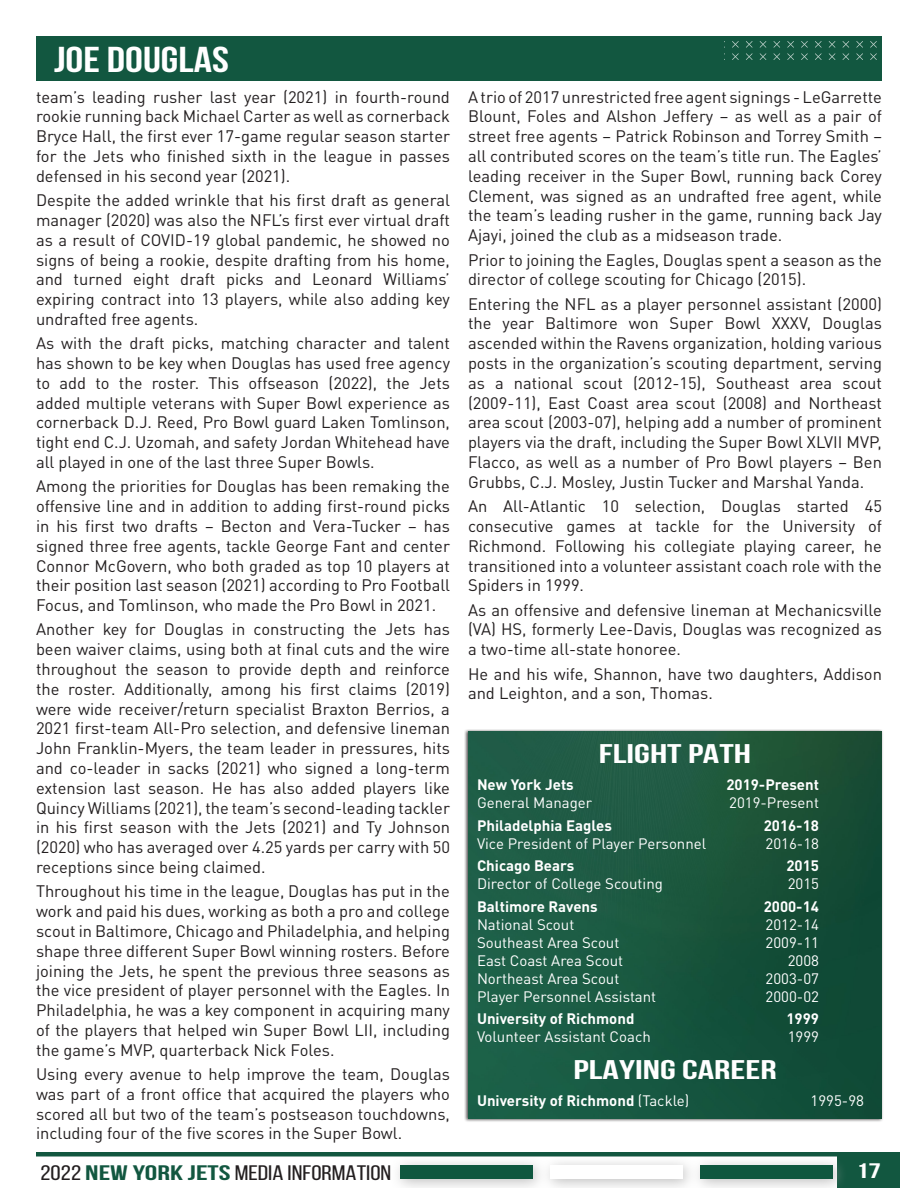
<style>
.page{position:relative;width:918px;height:1188px;background:#fff}
.page>*{position:absolute;margin:0;border:0;box-sizing:border-box;transform-origin:0 0}
.t1{font:700 36px "Bebas Neue";color:#fff;scale:1.25 1}
._18pt_Bebas_Bold_BOX{font:700 27px "Bebas Neue";color:#fff;scale:1.5 1}
.t2{font:21px "Bebas Neue";color:#231f20;scale:1.25 1}
.t3{font:700 21px "Bebas Neue";color:#fff;scale:1.5 1}
._10pt_DIN_Pro_Reg_BA{font:16.5px/19.8px "DIN Pro";color:#231f20;text-align:justify}
._10pt_DIN_Pro_Reg_FL{font:15px "DIN Pro";color:#fff}
._10pt_DIN_Pro_Reg_FL-2{font:700 15px "DIN Pro";color:#fff}
._10pt_DIN_Pro_Bold_F{font:700 15px "DIN Pro";color:#fff}
._10pt_DIN_Pro_Bold_F-2{font:15px "DIN Pro";color:#fff}
.s1{font-weight:400}
.s2{font-weight:700;color:#125740}
</style>
<div class="page">
<div style="left:36px;top:36px;width:846px;height:45px;background:#125740"></div>
<hr style="left:36px;top:1152px;width:864px;height:4px;background:#125740">
<div style="left:837px;top:1152px;width:63px;height:36px;background:#125740"></div>
<svg style="left:732px;top:41px;width:7px;height:19px"></svg>
<svg style="left:746px;top:41px;width:7px;height:19px"></svg>
<svg style="left:760px;top:41px;width:6px;height:19px"></svg>
<svg style="left:773px;top:41px;width:7px;height:19px"></svg>
<svg style="left:787px;top:41px;width:7px;height:19px"></svg>
<svg style="left:801px;top:41px;width:7px;height:19px"></svg>
<svg style="left:815px;top:41px;width:7px;height:19px"></svg>
<svg style="left:829px;top:41px;width:6px;height:19px"></svg>
<svg style="left:843px;top:41px;width:6px;height:19px"></svg>
<svg style="left:856px;top:41px;width:7px;height:19px"></svg>
<svg style="left:870px;top:41px;width:7px;height:19px"></svg>
<div style="left:390px;top:1155px;width:458px;height:33px;background:#a7a7a7;opacity:.75"></div>
<div style="left:400px;top:1166px;width:133px;height:13px;background:#0f573f"></div>
<div style="left:700px;top:1166px;width:132px;height:13px;background:#0f573f"></div>
<div style="left:550px;top:1166px;width:133px;height:13px;background:#fff"></div>
<div style="left:464px;top:729px;width:420px;height:393px;background:#231f20;opacity:.75"></div>
<img style="left:468px;top:731px;width:414px;height:387px">
<h1 class="t1" style="left:54px;top:40px;width:141px">JOE DOUGLAS</h1>
<p class="_10pt_DIN_Pro_Reg_BA" style="left:36px;top:85px;width:416px">team’s leading rusher last year (2021) in fourth-round rookie running back Michael Carter as well as cornerback Bryce Hall, the first ever 17-game regular season starter for the Jets who finished sixth in the league in passes defensed in his second year (2021).</p>
<p class="_10pt_DIN_Pro_Reg_BA" style="left:36px;top:189px;width:416px">Despite the added wrinkle that his first draft as general manager (2020) was also the NFL’s first ever virtual draft as a result of COVID-19 global pandemic, he showed no signs of being a rookie, despite drafting from his home, and turned eight draft picks and Leonard Williams’ expiring contract into 13 players, while also adding key undrafted free agents.</p>
<p class="_10pt_DIN_Pro_Reg_BA" style="left:36px;top:332px;width:416px">As with the draft picks, matching character and talent has shown to be key when Douglas has used free agency to add to the roster. This offseason (2022), the Jets added multiple veterans with Super Bowl experience as cornerback D.J. Reed, Pro Bowl guard Laken Tomlinson, tight end C.J. Uzomah, and safety Jordan Whitehead have all played in one of the last three Super Bowls.</p>
<p class="_10pt_DIN_Pro_Reg_BA" style="left:36px;top:475px;width:416px">Among the priorities for Douglas has been remaking the offensive line and in addition to adding first-round picks in his first two drafts – Becton and Vera-Tucker – has signed three free agents, tackle George Fant and center Connor McGovern, who both graded as top 10 players at their position last season (2021) according to Pro Football Focus, and Tomlinson, who made the Pro Bowl in 2021.</p>
<p class="_10pt_DIN_Pro_Reg_BA" style="left:36px;top:618px;width:416px">Another key for Douglas in constructing the Jets has been waiver claims, using both at final cuts and the wire throughout the season to provide depth and reinforce the roster. Additionally, among his first claims (2019) were wide receiver/return specialist Braxton Berrios, a 2021 first-team All-Pro selection, and defensive lineman John Franklin-Myers, the team leader in pressures, hits and co-leader in sacks (2021) who signed a long-term extension last season. He has also added players like Quincy Williams (2021), the team’s second-leading tackler in his first season with the Jets (2021) and Ty Johnson (2020) who has averaged over 4.25 yards per carry with 50 receptions since being claimed.</p>
<p class="_10pt_DIN_Pro_Reg_BA" style="left:36px;top:880px;width:416px">Throughout his time in the league, Douglas has put in the work and paid his dues, working as both a pro and college scout in Baltimore, Chicago and Philadelphia, and helping shape three different Super Bowl winning rosters. Before joining the Jets, he spent the previous three seasons as the vice president of player personnel with the Eagles. In Philadelphia, he was a key component in acquiring many of the players that helped win Super Bowl LII, including the game’s MVP, quarterback Nick Foles.</p>
<p class="_10pt_DIN_Pro_Reg_BA" style="left:36px;top:1063px;width:416px">Using every avenue to help improve the team, Douglas was part of a front office that acquired the players who scored all but two of the team’s postseason touchdowns, including four of the five scores in the Super Bowl.</p>
<p class="_10pt_DIN_Pro_Reg_BA" style="left:468px;top:85px;width:416px">A trio of 2017 unrestricted free agent signings - LeGarrette Blount, Foles and Alshon Jeffery – as well as a pair of street free agents – Patrick Robinson and Torrey Smith – all contributed scores on the team’s title run. The Eagles’ leading receiver in the Super Bowl, running back Corey Clement, was signed as an undrafted free agent, while the team’s leading rusher in the game, running back Jay Ajayi, joined the club as a midseason trade.</p>
<p class="_10pt_DIN_Pro_Reg_BA" style="left:468px;top:248px;width:416px">Prior to joining the Eagles, Douglas spent a season as the director of college scouting for Chicago (2015).</p>
<p class="_10pt_DIN_Pro_Reg_BA" style="left:468px;top:292px;width:416px">Entering the NFL as a player personnel assistant (2000) the year Baltimore won Super Bowl XXXV, Douglas ascended within the Ravens organization, holding various posts in the organization’s scouting department, serving as a national scout (2012-15), Southeast area scout (2009-11), East Coast area scout (2008) and Northeast area scout (2003-07), helping add a number of prominent players via the draft, including the Super Bowl XLVII MVP, Flacco, as well as a number of Pro Bowl players – Ben Grubbs, C.J. Mosley, Justin Tucker and Marshal Yanda.</p>
<p class="_10pt_DIN_Pro_Reg_BA" style="left:468px;top:495px;width:416px">An All-Atlantic 10 selection, Douglas started 45 consecutive games at tackle for the University of Richmond. Following his collegiate playing career, he transitioned into a volunteer assistant coach role with the Spiders in 1999.</p>
<p class="_10pt_DIN_Pro_Reg_BA" style="left:468px;top:598px;width:416px">As an offensive and defensive lineman at Mechanicsville (VA) HS, formerly Lee-Davis, Douglas was recognized as a two-time all-state honoree.</p>
<p class="_10pt_DIN_Pro_Reg_BA" style="left:468px;top:662px;width:416px">He and his wife, Shannon, have two daughters, Addison and Leighton, and a son, Thomas.</p>
<p class="_18pt_Bebas_Bold_BOX" style="left:599px;top:739px;width:103px">FLIGHT PATH</p>
<p class="_10pt_DIN_Pro_Reg_FL-2" style="left:477px;top:772px;width:98px">New York Jets</p>
<p class="_10pt_DIN_Pro_Reg_FL-2" style="left:726px;top:772px;width:94px">2019-Present</p>
<p class="_10pt_DIN_Pro_Reg_FL" style="left:477px;top:791px;width:117px">General Manager</p>
<p class="_10pt_DIN_Pro_Reg_FL" style="left:729px;top:791px;width:91px">2019-Present</p>
<p class="_10pt_DIN_Pro_Reg_FL-2" style="left:477px;top:813px;width:137px">Philadelphia Eagles</p>
<p class="_10pt_DIN_Pro_Reg_FL-2" style="left:764px;top:813px;width:57px">2016-18</p>
<p class="_10pt_DIN_Pro_Reg_FL" style="left:477px;top:832px;width:231px">Vice President of Player Personnel</p>
<p class="_10pt_DIN_Pro_Reg_FL" style="left:766px;top:832px;width:55px">2016-18</p>
<p class="_10pt_DIN_Pro_Reg_FL-2" style="left:477px;top:853px;width:99px">Chicago Bears</p>
<p class="_10pt_DIN_Pro_Reg_FL-2" style="left:786px;top:853px;width:34px">2015</p>
<p class="_10pt_DIN_Pro_Reg_FL" style="left:477px;top:872px;width:187px">Director of College Scouting</p>
<p class="_10pt_DIN_Pro_Reg_FL" style="left:788px;top:872px;width:33px">2015</p>
<p class="_10pt_DIN_Pro_Reg_FL-2" style="left:477px;top:894px;width:122px">Baltimore Ravens</p>
<p class="_10pt_DIN_Pro_Reg_FL-2" style="left:764px;top:894px;width:57px">2000-14</p>
<p class="_10pt_DIN_Pro_Reg_FL" style="left:477px;top:913px;width:99px">National Scout</p>
<p class="_10pt_DIN_Pro_Reg_FL" style="left:766px;top:913px;width:55px">2012-14</p>
<p class="_10pt_DIN_Pro_Reg_FL" style="left:477px;top:931px;width:144px">Southeast Area Scout</p>
<p class="_10pt_DIN_Pro_Reg_FL" style="left:766px;top:931px;width:55px">2009-11</p>
<p class="_10pt_DIN_Pro_Reg_FL" style="left:477px;top:949px;width:148px">East Coast Area Scout</p>
<p class="_10pt_DIN_Pro_Reg_FL" style="left:788px;top:949px;width:33px">2008</p>
<p class="_10pt_DIN_Pro_Reg_FL" style="left:477px;top:967px;width:144px">Northeast Area Scout</p>
<p class="_10pt_DIN_Pro_Reg_FL" style="left:766px;top:967px;width:55px">2003-07</p>
<p class="_10pt_DIN_Pro_Reg_FL" style="left:477px;top:985px;width:181px">Player Personnel Assistant</p>
<p class="_10pt_DIN_Pro_Reg_FL" style="left:766px;top:985px;width:55px">2000-02</p>
<p class="_10pt_DIN_Pro_Reg_FL-2" style="left:477px;top:1006px;width:159px">University of Richmond</p>
<p class="_10pt_DIN_Pro_Reg_FL-2" style="left:786px;top:1006px;width:34px">1999</p>
<p class="_10pt_DIN_Pro_Reg_FL" style="left:477px;top:1025px;width:175px">Volunteer Assistant Coach</p>
<p class="_10pt_DIN_Pro_Reg_FL" style="left:788px;top:1025px;width:33px">1999</p>
<p class="_18pt_Bebas_Bold_BOX" style="left:573px;top:1055px;width:137px">PLAYING CAREER</p>
<p class="_10pt_DIN_Pro_Bold_F" style="left:477px;top:1088px;width:214px">University of Richmond <span class="s1">(Tackle)</span></p>
<p class="_10pt_DIN_Pro_Bold_F-2" style="left:811px;top:1089px;width:55px">1995-98</p>
<p class="t2" style="left:40px;top:1161px;width:282px">2022 <span class="s2">NEW YORK JETS</span> MEDIA INFORMATIOn</p>
<p class="t3" style="left:856px;top:1159px;width:18px">17</p>
</div>
